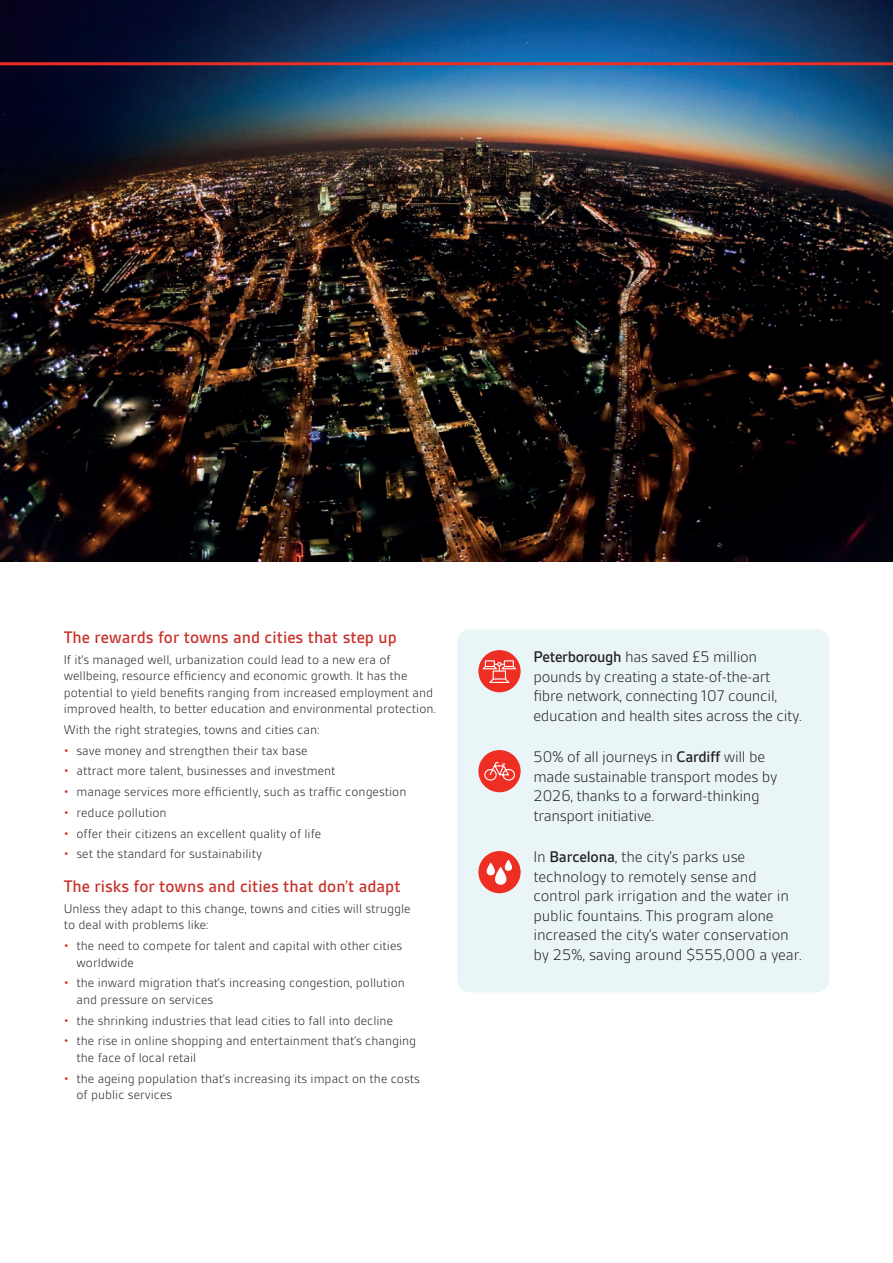
<style>
.page{position:relative;width:893px;height:1263px;background:#fff}
.page>*{position:absolute;margin:0;border:0;box-sizing:border-box;transform-origin:0 0}
.t1{font:500 18px "BSI Gesta";color:#c9312b}
.t2{font:300 16.5px/19.5px "BSI Gesta";letter-spacing:-.02em;color:#231f20}
.t3{font:300 13.5px/16.5px "BSI Gesta";color:#231f20}
.s1{color:#c9312b}
.s2{font-weight:500}
</style>
<div class="page">
<img style="left:0;top:0;width:893px;height:561px">
<hr style="left:0;top:62px;width:893px;height:3px;background:#ee2e22">
<div style="left:457px;top:629px;width:372px;height:363px;background:#eaf5f7;border-radius:13px"></div>
<div style="left:478px;top:650px;width:43px;height:42px;background:#ee2e22;border-radius:50%"></div>
<svg style="left:483px;top:660px;width:33px;height:23px"></svg>
<div style="left:478px;top:851px;width:43px;height:42px;background:#ee2e22;border-radius:50%"></div>
<svg style="left:487px;top:859px;width:25px;height:26px"></svg>
<div style="left:478px;top:750px;width:43px;height:42px;background:#ee2e22;border-radius:50%"></div>
<svg style="left:484px;top:762px;width:31px;height:19px"></svg>
<h1 class="t1" style="left:64px;top:628px;width:335px">The rewards for towns and cities that step up</h1>
<p class="t3" style="left:64px;top:651px;width:373px">If it’s managed well, urbanization could lead to a new era of wellbeing, resource efficiency and economic growth. It has the potential to yield benefits ranging from increased employment and improved health, to better education and environmental protection.</p>
<p class="t3" style="left:64px;top:721px;width:257px">With the right strategies, towns and cities can:</p>
<p class="t3" style="left:64px;top:742px;width:245px"><span class="s1">•</span> save money and strengthen their tax base</p>
<p class="t3" style="left:64px;top:763px;width:273px"><span class="s1">•</span> attract more talent, businesses and investment</p>
<p class="t3" style="left:64px;top:784px;width:344px"><span class="s1">•</span> manage services more efficiently, such as traffic congestion</p>
<p class="t3" style="left:64px;top:804px;width:104px"><span class="s1">•</span> reduce pollution</p>
<p class="t3" style="left:64px;top:825px;width:259px"><span class="s1">•</span> offer their citizens an excellent quality of life</p>
<p class="t3" style="left:64px;top:846px;width:200px"><span class="s1">•</span> set the standard for sustainability</p>
<h1 class="t1" style="left:64px;top:877px;width:338px">The risks for towns and cities that don’t adapt</h1>
<p class="t3" style="left:64px;top:900px;width:348px">Unless they adapt to this change, towns and cities will struggle to deal with problems like:</p>
<p class="t3" style="left:77px;top:938px;width:327px;text-indent:-13px"><span class="s1">•</span> the need to compete for talent and capital with other cities worldwide</p>
<p class="t3" style="left:77px;top:975px;width:330px;text-indent:-13px"><span class="s1">•</span> the inward migration that’s increasing congestion, pollution and pressure on services</p>
<p class="t3" style="left:64px;top:1012px;width:331px"><span class="s1">•</span> the shrinking industries that lead cities to fall into decline</p>
<p class="t3" style="left:77px;top:1033px;width:341px;text-indent:-13px"><span class="s1">•</span> the rise in online shopping and entertainment that’s changing the face of local retail</p>
<p class="t3" style="left:77px;top:1070px;width:345px;text-indent:-13px"><span class="s1">•</span> the ageing population that’s increasing its impact on the costs of public services</p>
<p class="t2" style="left:533px;top:647px;width:270px"><span class="s2">Peterborough</span> has saved £5 million pounds by creating a state-of-the-art fibre network, connecting 107 council, education and health sites across the city.</p>
<p class="t2" style="left:533px;top:747px;width:246px">50% of all journeys in <span class="s2">Cardiff</span> will be made sustainable transport modes by 2026, thanks to a forward-thinking transport initiative.</p>
<p class="t2" style="left:533px;top:847px;width:270px">In <span class="s2">Barcelona</span>, the city’s parks use technology to remotely sense and control park irrigation and the water in public fountains. This program alone increased the city’s water conservation by 25%, saving around $555,000 a year.</p>
</div>
